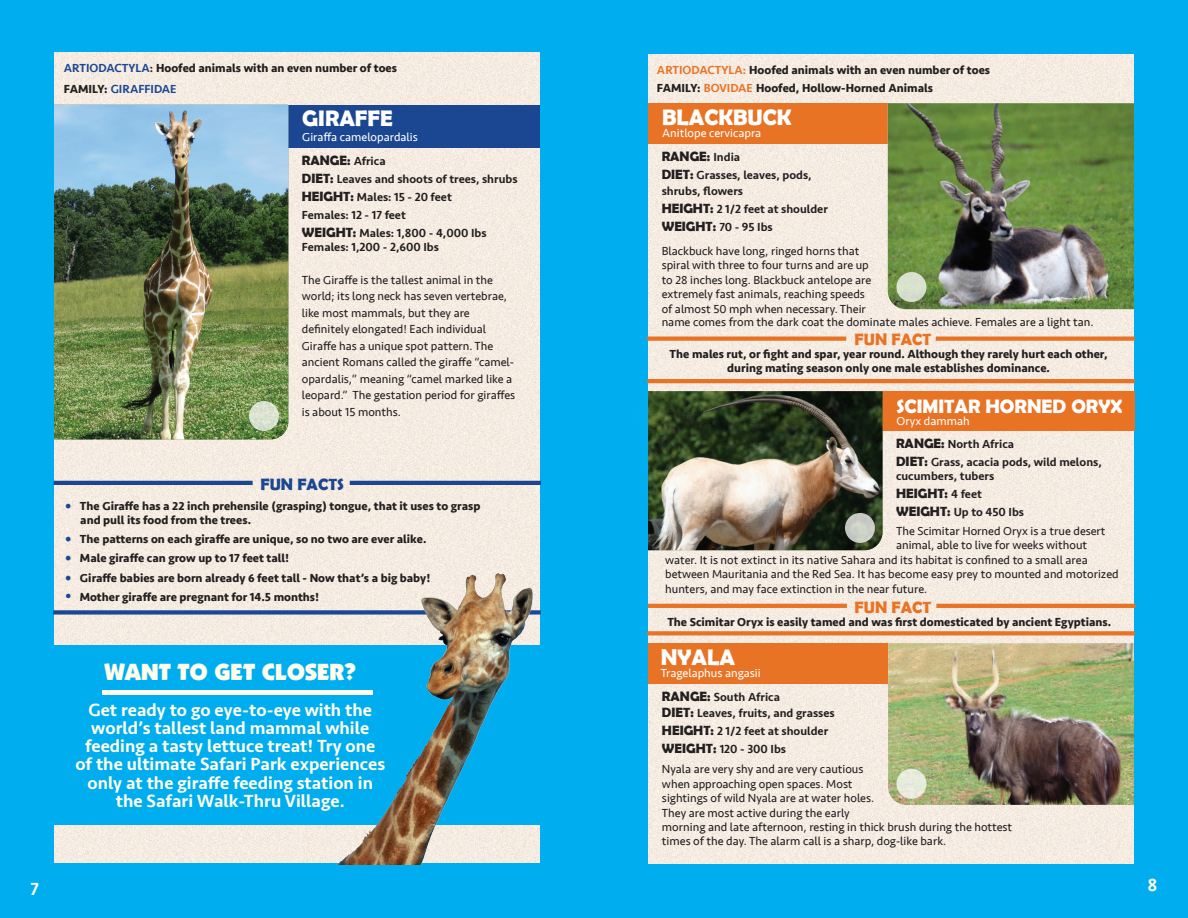
<style>
.page{position:relative;width:1188px;height:918px;background:#00aeef}
.page>*{position:absolute;margin:0;border:0;box-sizing:border-box;transform-origin:0 0}
.t1{font:23.1px "Boulder";color:#fffdec}
.t2{font:700 22.5px "Berlin Sans FB Demi";color:#fff}
.t3{font:700 19.5px "Berlin Sans FB Demi";color:#fff}
.t4{font:500 18.15px/18.1px "Seravek";color:#fffdec;text-align:center}
.t5{font:500 18px "Seravek";color:#fffdec}
.t6{font:700 16.5px "Berlin Sans FB Demi";color:#e87325}
.t7{font:700 16.5px "Berlin Sans FB Demi";color:#1b4691}
.t8{font:700 13.5px "Berlin Sans FB Demi";color:#231f20}
.t9{font:12px/14.4px "Seravek";color:#231f20}
.t10{font:700 12px/14.4px "Seravek";color:#231f20}
.t11{font:500 12px/18px "Seravek";color:#231f20}
.t12{font:12px "Seravek";color:#fff}
.s1{font-weight:500;color:#1b4691}
.s2{font-weight:500}
.s3{font-family:"Seravek";font-weight:500;font-size:12px}
.s4{font-family:"Berlin Sans FB Demi";font-weight:700;font-size:13.5px}
.s5{font-family:"Minion Pro";font-weight:400;font-size:18px;color:#1b4691}
.s6{font-weight:400;font-size:18px;color:#1b4691}
.s7{font-weight:500;color:#e87325}
</style>
<div class="page">
<img style="left:648px;top:54px;width:486px;height:810px">
<img style="left:54px;top:53px;width:486px;height:810px">
<div style="left:209px;top:105px;width:331px;height:42px;background:#1b4691"></div>
<img style="left:54px;top:105px;width:234px;height:334px">
<div style="left:53px;top:646px;width:492px;height:179px;background:#00aeef"></div>
<hr style="left:102px;top:690px;width:271px;height:4px;background:#fffdec">
<svg style="left:53px;top:610px;width:488px;height:5px"></svg>
<img style="left:327px;top:571px;width:213px;height:294px">
<hr style="left:350px;top:481px;width:191px;height:4px;background:#1b4691">
<hr style="left:54px;top:481px;width:199px;height:4px;background:#1b4691">
<div style="left:648px;top:103px;width:298px;height:41px;background:#e87325"></div>
<img style="left:888px;top:103px;width:246px;height:206px">
<div style="left:803px;top:391px;width:331px;height:40px;background:#e87325"></div>
<img style="left:648px;top:391px;width:235px;height:159px">
<div style="left:648px;top:643px;width:299px;height:41px;background:#e87325"></div>
<img style="left:888px;top:643px;width:246px;height:162px">
<hr style="left:647px;top:379px;width:488px;height:4px;background:#e87325">
<svg style="left:647px;top:631px;width:488px;height:4px;background:#e8792f"></svg>
<svg style="left:936px;top:337px;width:199px;height:4px"></svg>
<svg style="left:647px;top:337px;width:199px;height:4px"></svg>
<hr style="left:936px;top:604px;width:199px;height:4px;background:#e87325">
<hr style="left:648px;top:604px;width:199px;height:4px;background:#e87325">
<svg style="left:249px;top:401px;width:30px;height:30px"></svg>
<div style="left:897px;top:272px;width:29px;height:30px;background:#d8e0ce;border-radius:50%"></div>
<svg style="left:845px;top:513px;width:30px;height:30px"></svg>
<div style="left:897px;top:769px;width:29px;height:30px;background:#e7ebdc;border-radius:50%"></div>
<p class="t10" style="left:64px;top:57px;width:335px;line-height:21px"><span class="s1">ARTIODACTYLA</span><span class="s2">:</span> Hoofed animals with an even number of toes<br>FAMILY: <span class="s1">GIRAFFIDAE</span></p>
<h2 class="t2" style="left:302px;top:105px;width:92px">GIRAFFE</h2>
<p class="t12" style="left:302px;top:128px;width:117px">Giraffa camelopardalis</p>
<p class="t8" style="left:302px;top:152px;width:85px">RANGE: <span class="s3">Africa</span></p>
<p class="t11" style="left:302px;top:170px;width:217px"><span class="s4">DIET:</span> Leaves and shoots of trees, shrubs<br><span class="s4">HEIGHT:</span> Males: 15 - 20 feet<br>Females: 12 - 17 feet<br><span class="s4">WEIGHT:</span> Males: 1,800 - 4,000 Ibs</p>
<p class="t11" style="left:302px;top:238px;width:139px">Females: 1,200 - 2,600 Ibs</p>
<p class="t9" style="left:302px;top:272px;width:215px;line-height:16.5px">The Giraffe is the tallest animal in the world; its long neck has seven vertebrae, like most mammals, but they are definitely elongated! Each individual Giraffe has a unique spot pattern. The ancient Romans called the giraffe “camel&shy;opardalis,” meaning “camel marked like a leopard.” The gestation period for giraffes is about 15 months.</p>
<h3 class="t7" style="left:261px;top:474px;width:85px">FUN FACTS</h3>
<p class="t10" style="left:80px;top:498px;width:402px;text-indent:-15px"><span class="s5">•</span> The Giraffe has a 22 inch prehensile (grasping) tongue, that it uses to grasp and pull its food from the trees.</p>
<p class="t10" style="left:65px;top:532px;width:363px"><span class="s5">•</span> The patterns on each giraffe are unique, so no two are ever alike.</p>
<p class="t10" style="left:65px;top:551px;width:226px"><span class="s5">•</span> Male giraffe can grow up to 17 feet tall!</p>
<p class="t10" style="left:65px;top:570px;width:367px"><span class="s5">•</span> Giraffe babies are born already 6 feet tall - Now that’s a big baby!</p>
<p class="t10" style="left:65px;top:589px;width:256px"><span class="s6">•</span> Mother giraffe are pregnant for 14.5 months!</p>
<h1 class="t1" style="left:104px;top:659px;width:253px">WANT TO GET CLOSER?</h1>
<h3 class="t4" style="left:75px;top:701px;width:311px">Get ready to go eye-to-eye with the world’s tallest land mammal while feeding a tasty lettuce treat! Try one of the ultimate Safari Park experiences only at the giraffe feeding station in the Safari Walk-Thru Village.</h3>
<p class="t10" style="left:657px;top:61px;width:335px;line-height:18px"><span class="s7">ARTIODACTYLA:</span> Hoofed animals with an even number of toes<br>FAMILY: <span class="s7">BOVIDAE</span> Hoofed, Hollow-Horned Animals</p>
<h2 class="t2" style="left:662px;top:104px;width:131px">BLACKBUCK</h2>
<p class="t12" style="left:662px;top:124px;width:101px">Anitlope cervicapra</p>
<p class="t8" style="left:662px;top:148px;width:80px">RANGE: <span class="s3">India</span></p>
<p class="t11" style="left:662px;top:167px;width:152px;line-height:16.2px"><span class="s4">DIET:</span> Grasses, leaves, pods, shrubs, flowers</p>
<p class="t11" style="left:662px;top:200px;width:168px"><span class="s4">HEIGHT:</span> 2 1/2 feet at shoulder<br><span class="s4">WEIGHT:</span> 70 - 95 Ibs</p>
<p class="t9" style="left:662px;top:244px;width:211px">Blackbuck have long, ringed horns that spiral with three to four turns and are up to 28 inches long. Blackbuck antelope are extremely fast animals, reaching speeds of almost 50 mph when necessary. Their</p>
<p class="t9" style="left:662px;top:315px;width:433px">name comes from the dark coat the dominate males achieve. Females are a light tan.</p>
<p class="t10" style="left:670px;top:347px;width:439px;text-align:center">The males rut, or fight and spar, year round. Although they rarely hurt each other, during mating season only one male establishes dominance.</p>
<h3 class="t6" style="left:855px;top:330px;width:78px">FUN FACT</h3>
<h3 class="t3" style="left:897px;top:395px;width:228px">SCIMITAR HORNED ORYX</h3>
<p class="t12" style="left:897px;top:412px;width:75px">Oryx dammah</p>
<p class="t11" style="left:896px;top:435px;width:207px"><span class="s4">RANGE:</span> North Africa<br><span class="s4">DIET:</span> Grass, acacia pods, wild melons,</p>
<p class="t11" style="left:896px;top:467px;width:100px">cucumbers, tubers</p>
<p class="t8" style="left:896px;top:486px;width:87px">HEIGHT: <span class="s3">4 feet</span></p>
<p class="t9" style="left:896px;top:503px;width:211px;line-height:18.6px"><span class="s4">WEIGHT:</span> <span class="s2">Up to 450 Ibs<br></span>The Scimitar Horned Oryx is a true desert</p>
<p class="t9" style="left:665px;top:538px;width:455px;text-indent:231px">animal, able to live for weeks without water. It is not extinct in its native Sahara and its habitat is confined to a small area between Mauritania and the Red Sea. It has become easy prey to mounted and motorized hunters, and may face extinction in the near future.</p>
<h3 class="t6" style="left:855px;top:597px;width:78px">FUN FACT</h3>
<p class="t10" style="left:667px;top:614px;width:445px">The Scimitar Oryx is easily tamed and was first domesticated by ancient Egyptians.</p>
<h2 class="t2" style="left:661px;top:644px;width:76px">NYALA</h2>
<p class="t12" style="left:661px;top:664px;width:101px">Tragelaphus angasii</p>
<p class="t11" style="left:662px;top:689px;width:174px;line-height:16.2px"><span class="s4">RANGE:</span> South Africa<br><span class="s4">DIET:</span> Leaves, fruits, and grasses</p>
<p class="t11" style="left:662px;top:722px;width:168px"><span class="s4">HEIGHT:</span> 2 1/2 feet at shoulder<br><span class="s4">WEIGHT:</span> 120 - 300 Ibs</p>
<p class="t9" style="left:662px;top:762px;width:352px">Nyala are very shy and are very cautious<br>when approaching open spaces. Most<br>sightings of wild Nyala are at water holes.<br>They are most active during the early<br>morning and late afternoon, resting in thick brush during the hottest times of the day. The alarm call is a sharp, dog-like bark.</p>
<h3 class="t5" style="left:31px;top:878px;width:10px">7</h3>
<h3 class="t5" style="left:1148px;top:874px;width:12px">8</h3>
</div>
